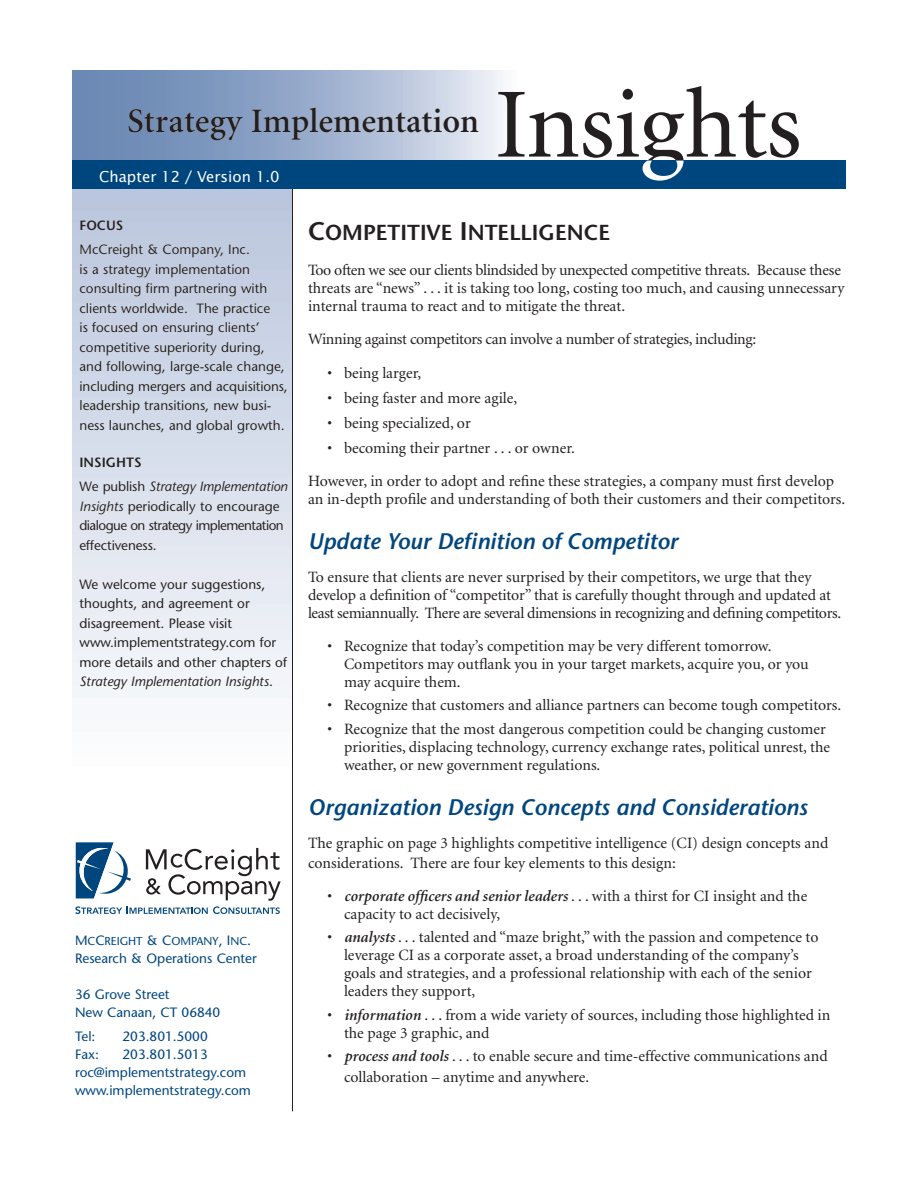
<style>
.page{position:relative;width:918px;height:1188px;background:#fff}
.page>*{position:absolute;margin:0;border:0;box-sizing:border-box;transform-origin:0 0}
.t1{font:600 34.5px "Minion";color:#231f20}
.t2{font:italic 600 22.5px "Stone Sans";color:#00467e}
.t3{font:600 21.75px "Stone Sans";color:#231f20}
.t4{font:15.75px/18px "Minion";color:#231f20}
.t5{font:15.75px "Minion";letter-spacing:-.02em;color:#231f20}
.t6{font:15px "Lucida Sans";color:#fff}
.t7{font:13.5px/19.5px "Stone Sans";color:#231f20}
.t8{font:13.5px/18px "Stone Sans";color:#00467e}
.t9{font:italic 13.5px/24px "Stone Sans";letter-spacing:-.01em;color:#231f20}
.t10{font:600 13.5px "Stone Sans";color:#231f20}
.t11{font:11.55px "Stone Sans";color:#00467e}
.s1{font-weight:600;font-style:normal}
.s2{font-style:normal}
.s3{font-style:italic}
.s4{font-size:13.5px}
.s5{font-size:25.5px}
.s6{font-weight:600;font-style:italic}
</style>
<div class="page">
<div style="left:72px;top:188px;width:221px;height:585px;background:linear-gradient(to bottom,#b9c5dc,#fdfdfe)"></div>
<svg style="left:72px;top:71px;width:774px;height:90px"></svg>
<hr style="left:292px;top:180px;width:1px;height:931px;background:#231f20">
<div style="left:72px;top:161px;width:774px;height:28px;background:#00467e"></div>
<svg style="left:498px;top:86px;width:301px;height:95px"></svg>
<svg style="left:75px;top:842px;width:206px;height:72px"></svg>
<h1 class="t1" style="left:127px;top:108px;width:354px">Strategy Implementation</h1>
<p class="t6" style="left:99px;top:170px;width:182px">Chapter 12 / Version 1.0</p>
<p class="t10" style="left:80px;top:221px;width:45px">FOCUS</p>
<p class="t7" style="left:80px;top:241px;width:210px">McCreight &amp; Company, Inc.<br>is a strategy implementation consulting firm partnering with clients worldwide. The practice<br>is focused on ensuring clients’ competitive superiority during, and following, large-scale change, including mergers and acquisitions, leadership transitions, new busi&shy;ness launches, and global growth.</p>
<p class="t9" style="left:80px;top:452px;width:210px"><span class="s1">INSIGHTS<br></span><span class="s2">We publish</span> Strategy Implementation</p>
<p class="t7" style="left:80px;top:498px;width:206px"><span class="s3">Insights</span> periodically to encourage dialogue on strategy implementation effectiveness.</p>
<p class="t7" style="left:80px;top:576px;width:209px">We welcome your suggestions, thoughts, and agreement or disagreement. Please visit www.implementstrategy.com for more details and other chapters of<br><span class="s3">Strategy Implementation Insights</span>.</p>
<p class="t11" style="left:75px;top:936px;width:178px"><span class="s4">M</span>C<span class="s4">C</span>REIGHT <span class="s4">&amp; C</span>OMPANY<span class="s4">, I</span>NC<span class="s4">.</span></p>
<p class="t8" style="left:75px;top:951px;width:183px">Research &amp; Operations Center</p>
<p class="t8" style="left:75px;top:987px;width:147px">36 Grove Street<br>New Canaan, CT 06840</p>
<p class="t8" style="left:75px;top:1029px;width:22px">Tel:</p>
<p class="t8" style="left:123px;top:1029px;width:87px">203.801.5000</p>
<p class="t8" style="left:75px;top:1047px;width:26px">Fax:</p>
<p class="t8" style="left:75px;top:1047px;width:178px;text-align:center">203.801.5013 roc@implementstrategy.com www.implementstrategy.com</p>
<h3 class="t3" style="left:308px;top:224px;width:304px"><span class="s5">C</span>OMPETITIVE <span class="s5">I</span>NTELLIGENCE</h3>
<p class="t4" style="left:308px;top:262px;width:538px">Too often we see our clients blindsided by unexpected competitive threats. Because these threats are “news” . . . it is taking too long, costing too much, and causing unnecessary internal trauma to react and to mitigate the threat.</p>
<p class="t5" style="left:308px;top:332px;width:450px">Winning against competitors can involve a number of strategies, including:</p>
<p class="t4" style="left:328px;top:365px;width:95px">• being larger,</p>
<p class="t4" style="left:328px;top:390px;width:191px">• being faster and more agile,</p>
<p class="t4" style="left:328px;top:415px;width:145px">• being specialized, or</p>
<p class="t4" style="left:308px;top:433px;width:528px;line-height:33px;text-indent:19px">• becoming their partner . . . or owner.<br>However, in order to adopt and refine these strategies, a company must first develop</p>
<p class="t4" style="left:308px;top:491px;width:539px">an in-depth profile and understanding of both their customers and their competitors.</p>
<h2 class="t2" style="left:308px;top:532px;width:371px">Update Your Definition of Competitor</h2>
<p class="t4" style="left:308px;top:569px;width:535px">To ensure that clients are never surprised by their competitors, we urge that they develop a definition of “competitor” that is carefully thought through and updated at least semiannually. There are several dimensions in recognizing and defining competitors.</p>
<p class="t4" style="left:344px;top:638px;width:466px;text-indent:-16px">• Recognize that today’s competition may be very different tomorrow.<br>Competitors may outflank you in your target markets, acquire you, or you may acquire them.</p>
<p class="t4" style="left:328px;top:697px;width:515px">• Recognize that customers and alliance partners can become tough competitors.</p>
<p class="t4" style="left:344px;top:721px;width:488px;text-indent:-16px">• Recognize that the most dangerous competition could be changing customer priorities, displacing technology, currency exchange rates, political unrest, the weather, or new government regulations.</p>
<h2 class="t2" style="left:308px;top:798px;width:501px">Organization Design Concepts and Considerations</h2>
<p class="t4" style="left:308px;top:834px;width:522px;line-height:20.2px">The graphic on page 3 highlights competitive intelligence (CI) design concepts and considerations. There are four key elements to this design:</p>
<p class="t4" style="left:344px;top:888px;width:465px;text-indent:-16px">• <span class="s6">corporate officers and senior leaders</span> . . . with a thirst for CI insight and the capacity to act decisively,</p>
<p class="t4" style="left:344px;top:929px;width:476px;text-indent:-16px">• <span class="s6">analysts</span> . . . talented and “maze bright,” with the passion and competence to leverage CI as a corporate asset, a broad understanding of the company’s goals and strategies, and a professional relationship with each of the senior leaders they support,</p>
<p class="t4" style="left:344px;top:1007px;width:488px;text-indent:-16px">• <span class="s6">information</span> . . . from a wide variety of sources, including those highlighted in the page 3 graphic, and</p>
<p class="t4" style="left:344px;top:1047px;width:485px;line-height:21px;text-indent:-16px">• <span class="s6">process and tools</span> . . . to enable secure and time-effective communications and collaboration – anytime and anywhere.</p>
</div>
